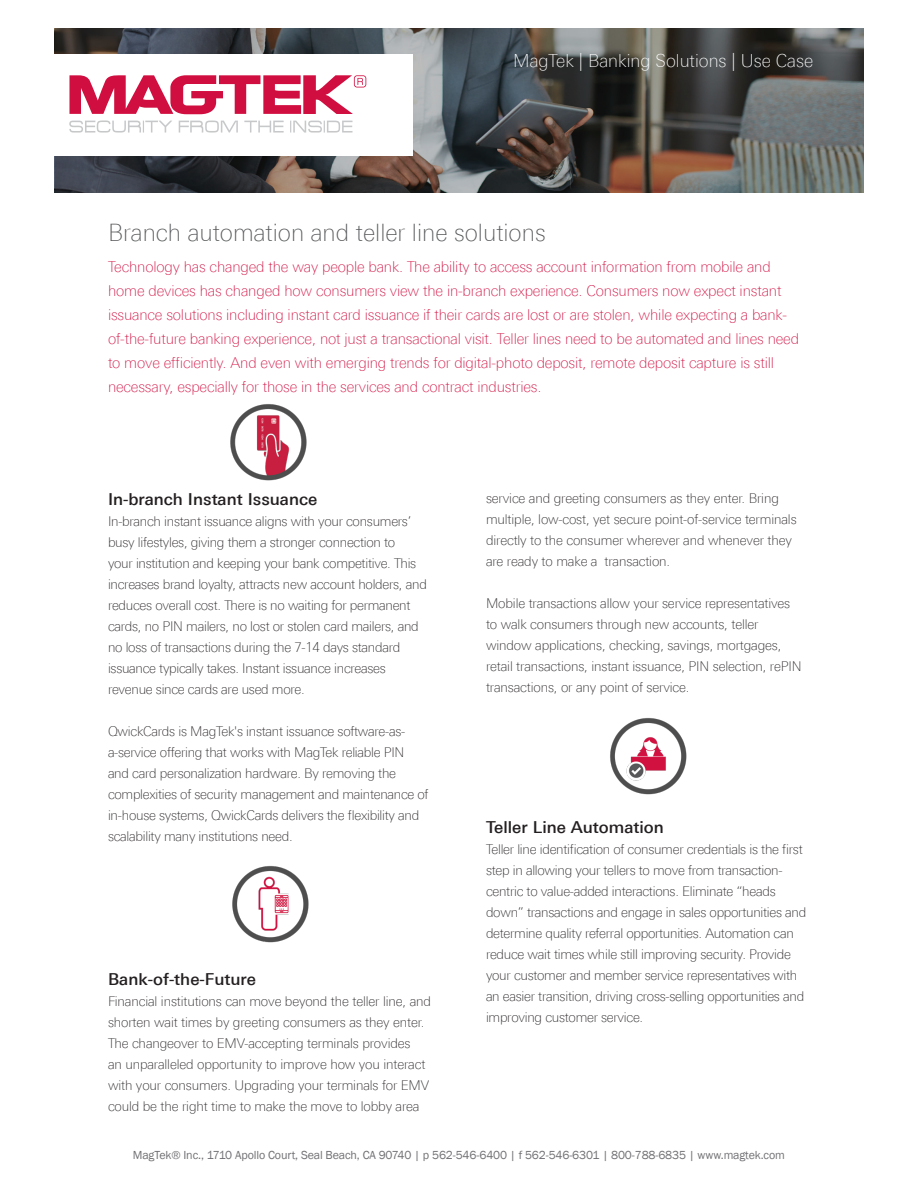
<style>
.page{position:relative;width:918px;height:1188px;background:#fff}
.page>*{position:absolute;margin:0;border:0;box-sizing:border-box;transform-origin:0 0}
.t1{font:100 24px "Linotype Univers 230";color:#57585a}
.t2{font:100 18px "Linotype Univers 230";color:#fff}
.t3{font:500 16.5px "Linotype Univers 530";color:#231f20}
.t4{font:100 15px/24px "Linotype Univers 230";letter-spacing:-.01em;color:#d10e40}
.t5{font:100 13.5px/21px "Linotype Univers 230";letter-spacing:-.02em;color:#231f20}
.Address{font:12px "Franklin Gothic";letter-spacing:-.01em;color:#717074}
</style>
<div class="page">
<svg style="left:55px;top:28px;width:809px;height:164px;background:#535251"></svg>
<img style="left:230px;top:404px;width:77px;height:77px">
<div style="left:0;top:54px;width:412px;height:102px;background:#fff"></div>
<svg style="left:69px;top:75px;width:297px;height:39px"></svg>
<svg style="left:69px;top:120px;width:103px;height:13px"></svg>
<svg style="left:179px;top:121px;width:59px;height:12px"></svg>
<svg style="left:244px;top:121px;width:40px;height:12px"></svg>
<svg style="left:290px;top:121px;width:62px;height:12px"></svg>
<img style="left:232px;top:866px;width:77px;height:77px">
<img style="left:610px;top:718px;width:77px;height:77px">
<p class="t2" style="left:513px;top:50px;width:302px">MagTek | Banking Solutions | Use Case</p>
<p class="t1" style="left:108px;top:219px;width:439px">Branch automation and teller line solutions</p>
<p class="t4" style="left:108px;top:255px;width:693px">Technology has changed the way people bank. The ability to access account information from mobile and home devices has changed how consumers view the in-branch experience. Consumers now expect instant issuance solutions including instant card issuance if their cards are lost or are stolen, while expecting a bank&shy;of-the-future banking experience, not just a transactional visit. Teller lines need to be automated and lines need to move efficiently. And even with emerging trends for digital-photo deposit, remote deposit capture is still necessary, especially for those in the services and contract industries.</p>
<p class="t3" style="left:108px;top:489px;width:211px">In-branch Instant Issuance</p>
<p class="t5" style="left:108px;top:511px;width:320px">In-branch instant issuance aligns with your consumers’ busy lifestyles, giving them a stronger connection to<br>your institution and keeping your bank competitive. This increases brand loyalty, attracts new account holders, and reduces overall cost. There is no waiting for permanent cards, no PIN mailers, no lost or stolen card mailers, and no loss of transactions during the 7-14 days standard issuance typically takes. Instant issuance increases revenue since cards are used more.</p>
<p class="t5" style="left:108px;top:721px;width:322px">QwickCards is MagTek's instant issuance software-as&shy;a-service offering that works with MagTek reliable PIN and card personalization hardware. By removing the complexities of security management and maintenance of in-house systems, QwickCards delivers the flexibility and scalability many institutions need.</p>
<p class="t3" style="left:108px;top:969px;width:149px">Bank-of-the-Future</p>
<p class="t5" style="left:108px;top:991px;width:325px">Financial institutions can move beyond the teller line, and shorten wait times by greeting consumers as they enter.</p>
<p class="t5" style="left:108px;top:1033px;width:323px">The changeover to EMV-accepting terminals provides<br>an unparalleled opportunity to improve how you interact with your consumers. Upgrading your terminals for EMV could be the right time to make the move to lobby area</p>
<p class="t5" style="left:486px;top:488px;width:312px">service and greeting consumers as they enter. Bring multiple, low-cost, yet secure point-of-service terminals directly to the consumer wherever and whenever they are ready to make a transaction.</p>
<p class="t5" style="left:486px;top:593px;width:317px">Mobile transactions allow your service representatives to walk consumers through new accounts, teller window applications, checking, savings, mortgages, retail transactions, instant issuance, PIN selection, rePIN transactions, or any point of service.</p>
<p class="t3" style="left:486px;top:817px;width:179px">Teller Line Automation</p>
<p class="t5" style="left:486px;top:839px;width:322px">Teller line identification of consumer credentials is the first step in allowing your tellers to move from transaction&shy;centric to value-added interactions. Eliminate “heads down” transactions and engage in sales opportunities and determine quality referral opportunities. Automation can reduce wait times while still improving security. Provide your customer and member service representatives with an easier transition, driving cross-selling opportunities and improving customer service.</p>
<p class="Address" style="left:133px;top:1147px;width:654px">MagTek® Inc., 1710 Apollo Court, Seal Beach, CA 90740 | p 562-546-6400 | f 562-546-6301 | 800-788-6835 | www.magtek.com</p>
</div>
